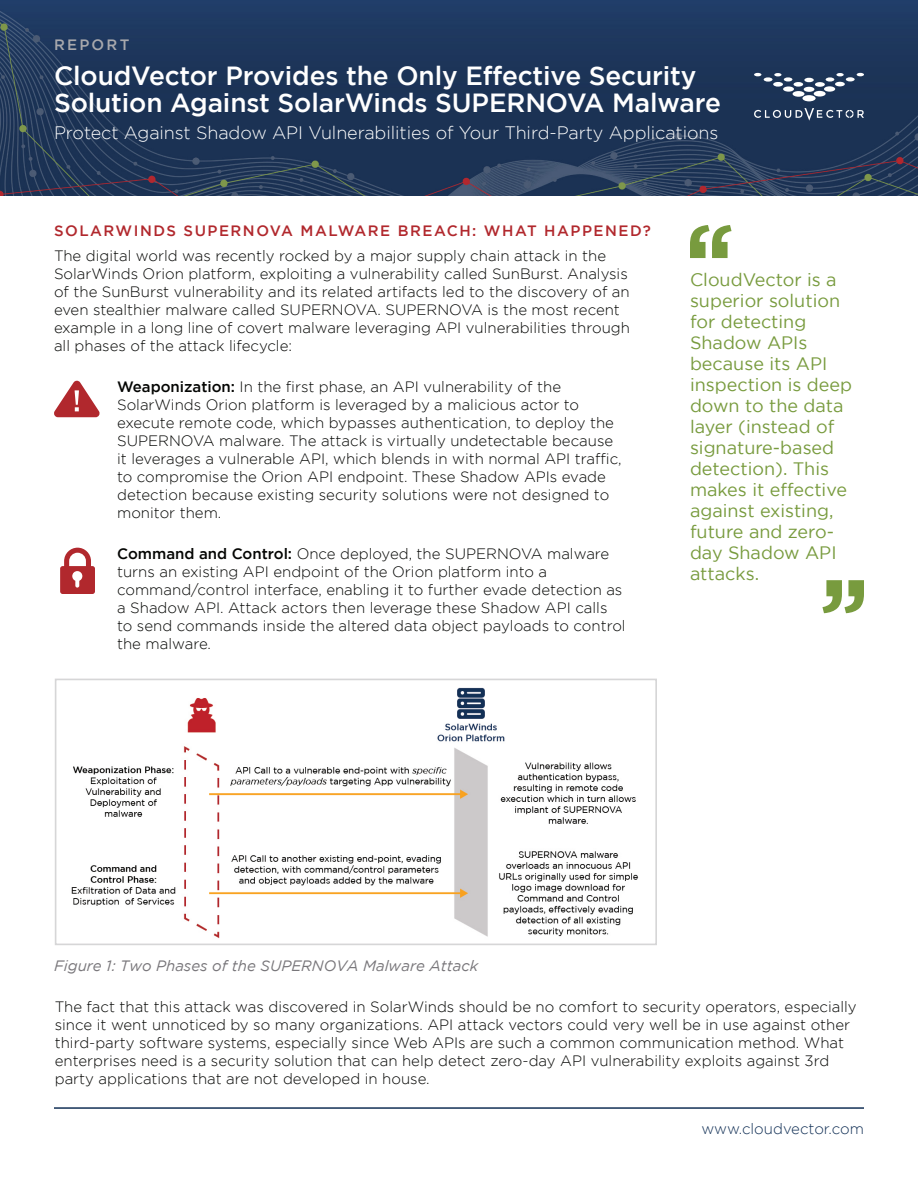
<style>
.page{position:relative;width:918px;height:1188px;background:#fff}
.page>*{position:absolute;margin:0;border:0;box-sizing:border-box;transform-origin:0 0}
.t1{font:500 26.25px/27px "Gotham";letter-spacing:-.005em;color:#fff}
.t2{font:18px/21px "Gotham";color:#789b3e}
.t3{font:300 18px "Gotham";letter-spacing:-.005em;color:#fff}
.t4{font:300 15px/18px "Gotham";color:#040503}
.t5{font:500 15px "Gotham";letter-spacing:.1em;color:#b1282d}
.t6{font:italic 15px "Gotham";color:#78767a}
.t7{font:300 15px "Gotham";color:#123056}
.t8{font:500 15px "Gotham";letter-spacing:.15em;color:#a8a9ad}
.s1{font-weight:500}
</style>
<div class="page">
<hr style="left:54px;top:1107px;width:810px;height:2px;background:#123056">
<img style="left:0;top:0;width:918px;height:195px">
<svg style="left:754px;top:73px;width:110px;height:28px"></svg>
<svg style="left:754px;top:108px;width:110px;height:13px"></svg>
<svg style="left:690px;top:225px;width:42px;height:33px"></svg>
<svg style="left:822px;top:580px;width:42px;height:33px"></svg>
<svg style="left:54px;top:380px;width:46px;height:37px"></svg>
<svg style="left:60px;top:548px;width:35px;height:46px"></svg>
<img style="left:71px;top:687px;width:568px;height:251px">
<p class="t8" style="left:54px;top:37px;width:77px">REPORT</p>
<p class="t1" style="left:54px;top:61px;width:668px">CloudVector Provides the Only Effective Security<br>Solution Against SolarWinds SUPERNOVA Malware</p>
<p class="t3" style="left:54px;top:122px;width:666px">Protect Against Shadow API Vulnerabilities of Your Third-Party Applications</p>
<p class="t5" style="left:54px;top:222px;width:599px">SOLARWINDS SUPERNOVA MALWARE BREACH: WHAT HAPPENED?</p>
<p class="t4" style="left:54px;top:246px;width:577px">The digital world was recently rocked by a major supply chain attack in the SolarWinds Orion platform, exploiting a vulnerability called SunBurst. Analysis of the SunBurst vulnerability and its related artifacts led to the discovery of an even stealthier malware called SUPERNOVA. SUPERNOVA is the most recent example in a long line of covert malware leveraging API vulnerabilities through all phases of the attack lifecycle:</p>
<p class="t4" style="left:117px;top:377px;width:506px"><span class="s1">Weaponization:</span> In the first phase, an API vulnerability of the SolarWinds Orion platform is leveraged by a malicious actor to execute remote code, which bypasses authentication, to deploy the SUPERNOVA malware. The attack is virtually undetectable because it leverages a vulnerable API, which blends in with normal API traffic, to compromise the Orion API endpoint. These Shadow APIs evade detection because existing security solutions were not designed to monitor them.</p>
<p class="t4" style="left:117px;top:544px;width:510px"><span class="s1">Command and Control:</span> Once deployed, the SUPERNOVA malware turns an existing API endpoint of the Orion platform into a command/control interface, enabling it to further evade detection as a Shadow API. Attack actors then leverage these Shadow API calls to send commands inside the altered data object payloads to control the malware.</p>
<p class="t2" style="left:690px;top:269px;width:164px">CloudVector is a superior solution for detecting<br>Shadow APIs because its API inspection is deep down to the data layer (instead of signature-based detection). This makes it effective against existing, future and zero&shy;day Shadow API attacks.</p>
<p class="t6" style="left:54px;top:958px;width:426px">Figure 1: Two Phases of the SUPERNOVA Malware Attack</p>
<p class="t4" style="left:55px;top:998px;width:803px">The fact that this attack was discovered in SolarWinds should be no comfort to security operators, especially since it went unnoticed by so many organizations. API attack vectors could very well be in use against other third-party software systems, especially since Web APIs are such a common communication method. What enterprises need is a security solution that can help detect zero-day API vulnerability exploits against 3rd party applications that are not developed in house.</p>
<p class="t7" style="left:701px;top:1121px;width:164px">www.cloudvector.com</p>
</div>
